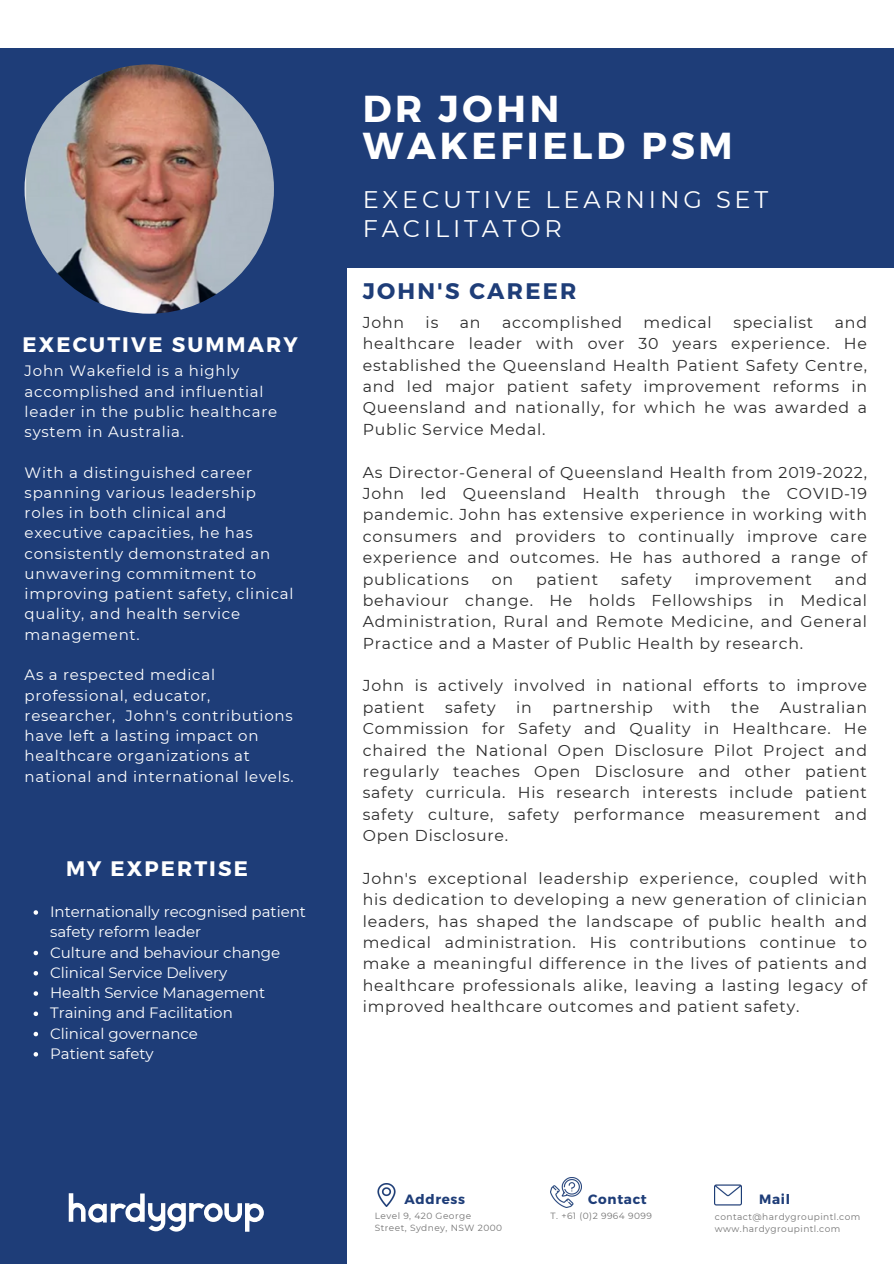
<style>
.page{position:relative;width:894px;height:1264px;background:#fff}
.page>*{position:absolute;margin:0;border:0;box-sizing:border-box;transform-origin:0 0}
.t1{font:700 37.5px/37.2px "Montserrat";letter-spacing:.1em;color:#fff}
.t2{font:24px/28.2px "Montserrat";letter-spacing:.16em;color:#fff}
.t3{font:700 22.5px "Montserrat";letter-spacing:.1em;color:#1e3d78}
.t4{font:700 21px "Montserrat";letter-spacing:.1em;color:#fff}
.t5{font:15.75px/21.3px "Montserrat";letter-spacing:.05em;color:#2b2b2b;text-align:justify}
.t6{font:15px/20.2px "Montserrat";letter-spacing:.05em;color:#fff}
.t7{font:15px/20.2px "Montserrat";color:#fff}
.t8{font:700 13.5px "Montserrat";letter-spacing:.05em;color:#1e3d78}
.t9{font:9px/12px "Montserrat";letter-spacing:.05em;color:#737373}
</style>
<div class="page">
<div style="left:0;top:48px;width:347px;height:1215px;background:#1e3d78"></div>
<div style="left:0;top:48px;width:893px;height:219px;background:#1e3d78"></div>
<svg style="left:69px;top:1193px;width:195px;height:38px"></svg>
<img style="left:377px;top:1183px;width:19px;height:23px">
<img style="left:550px;top:1177px;width:31px;height:30px">
<img style="left:714px;top:1184px;width:27px;height:22px">
<img style="left:25px;top:64px;width:249px;height:250px;border-radius:50%">
<svg style="left:34px;top:910px;width:4px;height:4px"></svg>
<svg style="left:34px;top:950px;width:4px;height:5px"></svg>
<svg style="left:34px;top:971px;width:4px;height:4px"></svg>
<svg style="left:34px;top:991px;width:4px;height:4px"></svg>
<svg style="left:34px;top:1011px;width:4px;height:5px"></svg>
<svg style="left:34px;top:1031px;width:4px;height:5px"></svg>
<svg style="left:34px;top:1052px;width:4px;height:4px"></svg>
<p class="t4" style="left:23px;top:330px;width:276px">EXECUTIVE SUMMARY</p>
<p class="t6" style="left:25px;top:361px;width:254px">John Wakefield is a highly accomplished and influential leader in the public healthcare system in Australia.</p>
<p class="t6" style="left:25px;top:462px;width:270px">With a distinguished career spanning various leadership roles in both clinical and executive capacities, he has consistently demonstrated an unwavering commitment to improving patient safety, clinical quality, and health service management.</p>
<p class="t6" style="left:25px;top:664px;width:270px">As a respected medical professional, educator, researcher, John's contributions have left a lasting impact on healthcare organizations at national and international levels.</p>
<p class="t4" style="left:66px;top:854px;width:183px">MY EXPERTISE</p>
<p class="t7" style="left:50px;top:901px;width:257px">Internationally recognised patient safety reform leader</p>
<p class="t7" style="left:50px;top:942px;width:231px">Culture and behaviour change</p>
<p class="t7" style="left:50px;top:962px;width:178px">Clinical Service Delivery</p>
<p class="t7" style="left:50px;top:982px;width:216px">Health Service Management</p>
<p class="t7" style="left:50px;top:1002px;width:184px">Training and Facilitation</p>
<p class="t7" style="left:50px;top:1023px;width:149px">Clinical governance</p>
<p class="t7" style="left:50px;top:1043px;width:105px">Patient safety</p>
<p class="t1" style="left:362px;top:88px;width:371px">DR JOHN<br>WAKEFIELD PSM</p>
<p class="t2" style="left:362px;top:186px;width:407px">EXECUTIVE LEARNING SET<br>FACILITATOR</p>
<p class="t3" style="left:362px;top:277px;width:215px">JOHN'S CAREER</p>
<p class="t5" style="left:362px;top:311px;width:43px">John</p>
<p class="t5" style="left:425px;top:311px;width:14px">is</p>
<p class="t5" style="left:459px;top:311px;width:22px">an</p>
<p class="t5" style="left:502px;top:311px;width:121px">accomplished</p>
<p class="t5" style="left:643px;top:311px;width:70px">medical</p>
<p class="t5" style="left:733px;top:311px;width:81px">specialist</p>
<p class="t5" style="left:362px;top:311px;width:505px;text-indent:472px">and healthcare leader with over 30 years experience. He established the Queensland Health Patient Safety Centre, and led major patient safety improvement reforms in Queensland and nationally, for which he was awarded a Public Service Medal.</p>
<p class="t5" style="left:362px;top:461px;width:505px">As Director-General of Queensland Health from 2019-2022, John led Queensland Health through the COVID-19 pandemic. John has extensive experience in working with consumers and providers to continually improve care experience and outcomes. He has authored a range of publications</p>
<p class="t5" style="left:491px;top:568px;width:23px">on</p>
<p class="t5" style="left:536px;top:568px;width:63px">patient</p>
<p class="t5" style="left:621px;top:568px;width:52px">safety</p>
<p class="t5" style="left:694px;top:568px;width:119px">improvement</p>
<p class="t5" style="left:362px;top:568px;width:505px;text-indent:472px">and behaviour change. He holds Fellowships in Medical Administration, Rural and Remote Medicine, and General Practice and a Master of Public Health by research.</p>
<p class="t5" style="left:362px;top:675px;width:505px">John is actively involved in national efforts to improve patient</p>
<p class="t5" style="left:445px;top:696px;width:52px">safety</p>
<p class="t5" style="left:516px;top:696px;width:17px">in</p>
<p class="t5" style="left:552px;top:696px;width:102px">partnership</p>
<p class="t5" style="left:673px;top:696px;width:39px">with</p>
<p class="t5" style="left:731px;top:696px;width:30px">the</p>
<p class="t5" style="left:362px;top:696px;width:505px;text-indent:417px">Australian Commission for Safety and Quality in Healthcare. He chaired the National Open Disclosure Pilot Project and regularly teaches Open Disclosure and other patient safety curricula. His research interests include patient safety culture, safety performance measurement and Open Disclosure.</p>
<p class="t5" style="left:362px;top:867px;width:505px">John's exceptional leadership experience, coupled with his dedication to developing a new generation of clinician leaders, has shaped the landscape of public health and medical administration. His contributions continue to make a meaningful difference in the lives of patients and healthcare professionals alike, leaving a lasting legacy of improved healthcare outcomes and patient safety.</p>
<p class="t8" style="left:404px;top:1190px;width:62px">Address</p>
<p class="t8" style="left:588px;top:1190px;width:60px">Contact</p>
<p class="t8" style="left:759px;top:1190px;width:32px">Mail</p>
<p class="t9" style="left:375px;top:1209px;width:129px">Level 9, 420 George<br>Street, Sydney, NSW 2000</p>
<p class="t9" style="left:550px;top:1209px;width:103px">T. +61 (0)2 9964 9099</p>
<p class="t9" style="left:714px;top:1210px;width:147px">contact@hardygroupintl.com</p>
<p class="t9" style="left:714px;top:1222px;width:127px">www.hardygroupintl.com</p>
</div>
